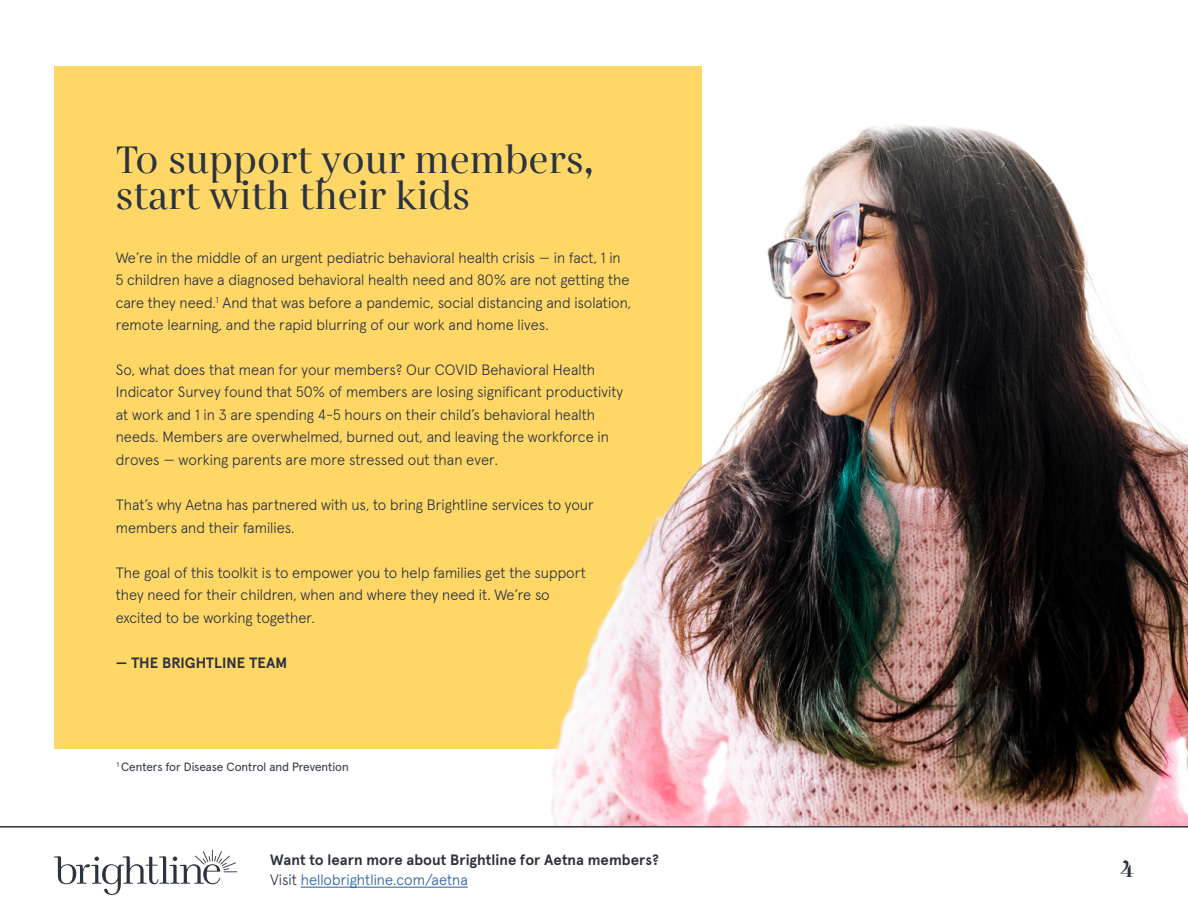
<style>
.page{position:relative;width:1188px;height:918px;background:#fff}
.page>*{position:absolute;margin:0;border:0;box-sizing:border-box;transform-origin:0 0}
.t1{font:500 39px/35.8px "Gabriela";color:#2b3340}
.t2{font:600 24px "Gabriela";color:#2b3340}
.t3{font:300 15px/22.5px "Apercu";color:#2b3340}
.t4{font:700 15px/19.8px "Apercu";color:#2b3340}
.t5{font:12px "Apercu";letter-spacing:-.005em;color:#2b3340}
.s1{font-weight:300}
.s2{font-weight:300;color:#215e9e}
</style>
<div class="page">
<hr style="left:0;top:826px;width:1188px;height:2px;background:#2b3340">
<hr style="left:301px;top:887px;width:167px;height:1px;background:#215e9e">
<svg style="left:54px;top:850px;width:183px;height:45px"></svg>
<div style="left:54px;top:67px;width:648px;height:682px;background:#fed767"></div>
<img style="left:407px;top:66px;width:781px;height:760px">
<h1 class="t1" style="left:116px;top:144px;width:480px">To support your members, start with their kids</h1>
<p class="t3" style="left:116px;top:245px;width:517px">We’re in the middle of an urgent pediatric behavioral health crisis — in fact, 1 in 5 children have a diagnosed behavioral health need and 80% are not getting the care they need.<sup>1</sup> And that was before a pandemic, social distancing and isolation, remote learning, and the rapid blurring of our work and home lives.</p>
<p class="t3" style="left:116px;top:357px;width:509px">So, what does that mean for your members? Our COVID Behavioral Health<br>Indicator Survey found that 50% of members are losing significant productivity at work and 1 in 3 are spending 4-5 hours on their child’s behavioral health</p>
<p class="t3" style="left:116px;top:424px;width:495px;line-height:23.2px">needs. Members are overwhelmed, burned out, and leaving the workforce in droves — working parents are more stressed out than ever.</p>
<p class="t3" style="left:116px;top:492px;width:480px">That’s why Aetna has partnered with us, to bring Brightline services to your members and their families.</p>
<p class="t3" style="left:116px;top:560px;width:472px">The goal of this toolkit is to empower you to help families get the support they need for their children, when and where they need it. We’re so excited to be working together.</p>
<p class="t4" style="left:116px;top:652px;width:173px">— THE BRIGHTLINE TEAM</p>
<p class="t5" style="left:117px;top:757px;width:233px"><sup>1</sup> Centers for Disease Control and Prevention</p>
<p class="t4" style="left:270px;top:848px;width:390px">Want to learn more about Brightline for Aetna members?<br><span class="s1">Visit</span> <span class="s2">hellobrightline.com/aetna</span></p>
<h2 class="t2" style="left:1120px;top:854px;width:15px">4</h2>
</div>
